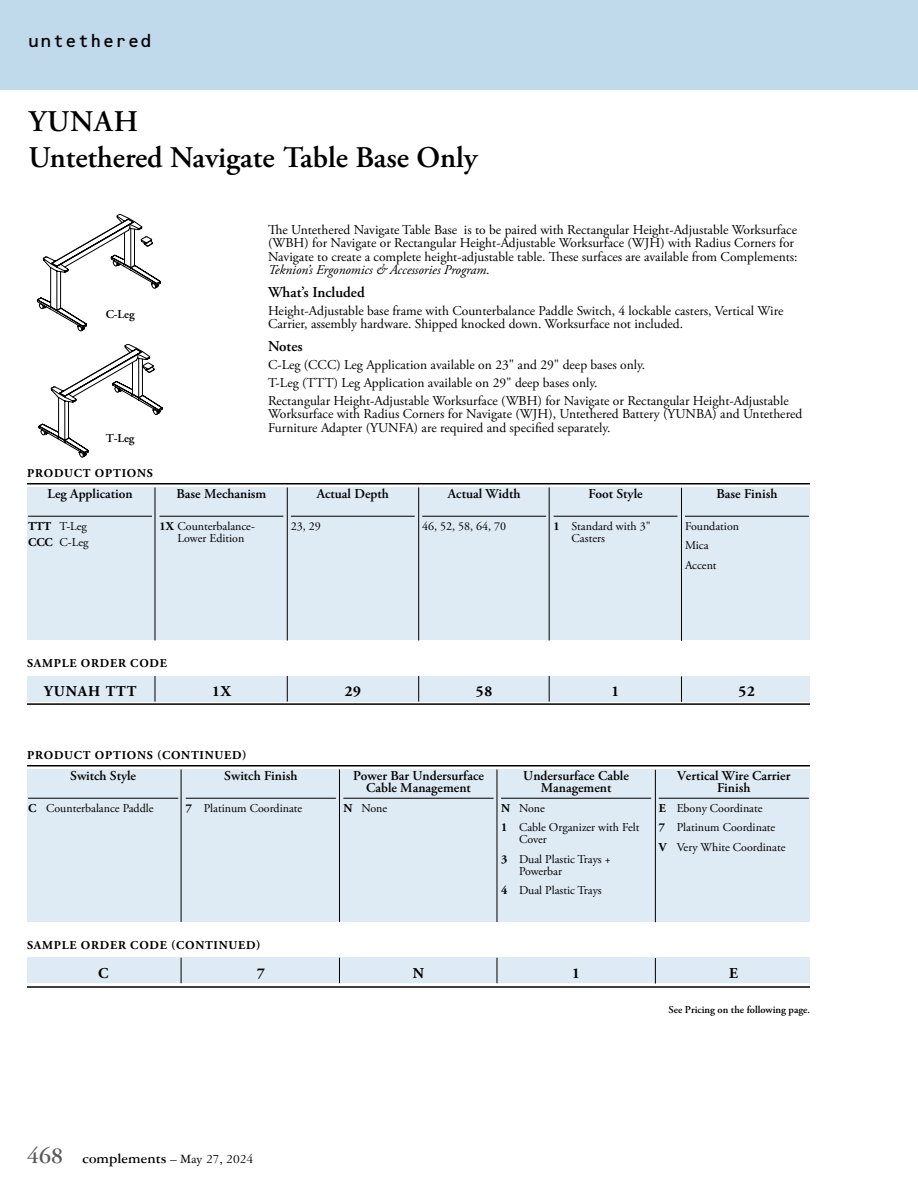
<style>
.page{position:relative;width:918px;height:1188px;background:#fff}
.page>*{position:absolute;margin:0;border:0;box-sizing:border-box;transform-origin:0 0}
.t1{font:600 30px/36px "Adobe Garamond Pro";letter-spacing:-.005em;color:#000}
.t2{font:18px "OCRB Std";letter-spacing:-.025em;color:#000}
.t3{font:700 15px "Garamond Three";color:#000}
.t4{font:700 15px "Adobe Garamond Pro";letter-spacing:.065em;color:#000}
.t5{font:600 15px "Adobe Garamond Pro";color:#000}
.t6{font:13.5px/13.5px "Adobe Garamond Pro";color:#000}
.t7{font:600 13.5px/12px "Adobe Garamond Pro";color:#000;text-align:center}
.t8{font:12px/19.5px "Adobe Garamond Pro";color:#000}
.t9{font:700 12px "Adobe Garamond Pro";letter-spacing:.065em;color:#000}
.t10{font:600 12px "Adobe Garamond Pro";color:#000}
.t11{font:600 10.5px "Adobe Garamond Pro";color:#000}
.s1{font-style:italic}
.s2{font-weight:700}
.s3{font-size:24px;color:#58595b}
.s4{font-weight:400;font-size:13.5px}
</style>
<div class="page">
<div style="left:0;top:0;width:918px;height:90px;background:#c0daec"></div>
<div style="left:27px;top:770px;width:783px;height:152px;background:#deeaf4"></div>
<hr style="left:28px;top:798px;width:150px;height:1px;background:#000">
<hr style="left:186px;top:798px;width:150px;height:1px;background:#000">
<hr style="left:343px;top:798px;width:151px;height:1px;background:#000">
<hr style="left:501px;top:798px;width:150px;height:1px;background:#000">
<hr style="left:659px;top:798px;width:150px;height:1px;background:#000">
<div style="left:27px;top:488px;width:783px;height:152px;background:#deeaf4"></div>
<hr style="left:28px;top:516px;width:124px;height:1px;background:#000">
<hr style="left:159px;top:516px;width:124px;height:1px;background:#000">
<hr style="left:291px;top:516px;width:124px;height:1px;background:#000">
<hr style="left:422px;top:516px;width:124px;height:1px;background:#000">
<hr style="left:554px;top:516px;width:123px;height:1px;background:#000">
<hr style="left:685px;top:516px;width:124px;height:1px;background:#000">
<hr style="left:27px;top:765px;width:783px;height:1px;background:#000">
<hr style="left:27px;top:483px;width:783px;height:1px;background:#000">
<hr style="left:655px;top:770px;width:1px;height:152px;background:#000">
<hr style="left:681px;top:488px;width:1px;height:153px;background:#000">
<hr style="left:27px;top:986px;width:783px;height:2px;background:#000">
<hr style="left:27px;top:703px;width:783px;height:2px;background:#000">
<div style="left:27px;top:958px;width:783px;height:25px;background:#deeaf4"></div>
<div style="left:27px;top:676px;width:783px;height:26px;background:#deeaf4"></div>
<svg style="left:655px;top:958px;width:1px;height:26px"></svg>
<svg style="left:681px;top:676px;width:1px;height:26px"></svg>
<hr style="left:339px;top:770px;width:1px;height:152px;background:#000">
<hr style="left:549px;top:488px;width:1px;height:153px;background:#000">
<svg style="left:339px;top:958px;width:1px;height:25px"></svg>
<svg style="left:549px;top:676px;width:1px;height:26px"></svg>
<hr style="left:181px;top:770px;width:1px;height:152px;background:#000">
<hr style="left:497px;top:770px;width:1px;height:152px;background:#000">
<hr style="left:155px;top:488px;width:1px;height:153px;background:#000">
<hr style="left:287px;top:488px;width:1px;height:153px;background:#000">
<hr style="left:418px;top:488px;width:1px;height:153px;background:#000">
<svg style="left:181px;top:958px;width:1px;height:25px"></svg>
<svg style="left:497px;top:958px;width:1px;height:25px"></svg>
<svg style="left:155px;top:676px;width:1px;height:26px"></svg>
<svg style="left:287px;top:676px;width:1px;height:26px"></svg>
<svg style="left:418px;top:676px;width:1px;height:26px"></svg>
<svg style="left:39px;top:344px;width:123px;height:114px"></svg>
<svg style="left:36px;top:214px;width:125px;height:118px"></svg>
<h2 class="t2" style="left:27px;top:31px;width:127px">untethered</h2>
<h1 class="t1" style="left:28px;top:104px;width:450px">YUNAH<br>Untethered Navigate Table Base Only</h1>
<p class="t10" style="left:106px;top:307px;width:31px">C-Leg</p>
<p class="t10" style="left:106px;top:431px;width:30px">T-Leg</p>
<p class="t6" style="left:268px;top:223px;width:531px">The Untethered Navigate Table Base is to be paired with Rectangular Height-Adjustable Worksurface (WBH) for Navigate or Rectangular Height-Adjustable Worksurface (WJH) with Radius Corners for Navigate to create a complete height-adjustable table. These surfaces are available from Complements:<br><span class="s1">Teknion’s Ergonomics &amp; Accessories Program</span>.</p>
<p class="t5" style="left:268px;top:283px;width:98px">What’s Included</p>
<p class="t6" style="left:268px;top:304px;width:517px">Height-Adjustable base frame with Counterbalance Paddle Switch, 4 lockable casters, Vertical Wire<br>Carrier, assembly hardware. Shipped knocked down. Worksurface not included.</p>
<p class="t5" style="left:268px;top:337px;width:36px">Notes</p>
<p class="t6" style="left:268px;top:356px;width:522px;line-height:18px">C-Leg (CCC) Leg Application available on 23" and 29" deep bases only.<br>T-Leg (TTT) Leg Application available on 29" deep bases only.<br>Rectangular Height-Adjustable Worksurface (WBH) for Navigate or Rectangular Height-Adjustable</p>
<p class="t6" style="left:268px;top:408px;width:536px">Worksurface with Radius Corners for Navigate (WJH), Untethered Battery (YUNBA) and Untethered<br>Furniture Adapter (YUNFA) are required and specified separately.</p>
<p class="t9" style="left:27px;top:466px;width:127px">PRODUCT OPTIONS</p>
<p class="t7" style="left:48px;top:488px;width:87px">Leg Application</p>
<p class="t8" style="left:28px;top:518px;width:62px;line-height:16.5px"><span class="s2">TTT</span> T-Leg<br><span class="s2">CCC</span> C-Leg</p>
<p class="t7" style="left:176px;top:488px;width:90px">Base Mechanism</p>
<p class="t8" style="left:177px;top:521px;width:79px;line-height:12px;text-indent:-18px"><span class="s2">1X</span> Counterbalance-<br>Lower Edition</p>
<p class="t7" style="left:317px;top:488px;width:74px">Actual Depth</p>
<p class="t8" style="left:291px;top:517px;width:31px">23, 29</p>
<p class="t7" style="left:448px;top:488px;width:74px">Actual Width</p>
<p class="t8" style="left:422px;top:517px;width:85px">46, 52, 58, 64, 70</p>
<p class="t7" style="left:588px;top:488px;width:56px">Foot Style</p>
<p class="t8" style="left:572px;top:521px;width:81px;line-height:12px;text-indent:-18px"><span class="s2">1</span> Standard with 3"<br>Casters</p>
<p class="t7" style="left:716px;top:488px;width:62px">Base Finish</p>
<p class="t8" style="left:685px;top:517px;width:56px">Foundation<br>Mica<br>Accent</p>
<p class="t9" style="left:27px;top:657px;width:141px">SAMPLE ORDER CODE</p>
<p class="t4" style="left:44px;top:683px;width:94px">YUNAH TTT</p>
<p class="t4" style="left:212px;top:683px;width:20px">1X</p>
<p class="t4" style="left:345px;top:683px;width:18px">29</p>
<p class="t4" style="left:476px;top:683px;width:18px">58</p>
<p class="t4" style="left:611px;top:683px;width:9px">1</p>
<p class="t4" style="left:738px;top:683px;width:18px">52</p>
<p class="t9" style="left:27px;top:748px;width:221px">PRODUCT OPTIONS (CONTINUED)</p>
<p class="t7" style="left:70px;top:770px;width:67px">Switch Style</p>
<p class="t8" style="left:28px;top:799px;width:127px"><span class="s2">C</span> Counterbalance Paddle</p>
<p class="t7" style="left:224px;top:770px;width:75px">Switch Finish</p>
<p class="t8" style="left:186px;top:799px;width:118px"><span class="s2">7</span> Platinum Coordinate</p>
<p class="t9" style="left:27px;top:938px;width:235px">SAMPLE ORDER CODE (CONTINUED)</p>
<p class="t7" style="left:353px;top:770px;width:132px">Power Bar Undersurface<br>Cable Management</p>
<p class="t8" style="left:343px;top:799px;width:45px"><span class="s2">N</span> None</p>
<p class="t7" style="left:523px;top:770px;width:107px">Undersurface Cable<br>Management</p>
<p class="t8" style="left:501px;top:799px;width:140px"><span class="s2">N</span> None<br><span class="s2">1</span> Cable Organizer with Felt</p>
<p class="t8" style="left:501px;top:830px;width:111px;text-indent:18px">Cover<br><span class="s2">3</span> Dual Plastic Trays +</p>
<p class="t8" style="left:501px;top:862px;width:102px;text-indent:18px">Powerbar<br><span class="s2">4</span> Dual Plastic Trays</p>
<p class="t7" style="left:677px;top:770px;width:115px">Vertical Wire Carrier<br>Finish</p>
<p class="t8" style="left:659px;top:799px;width:128px"><span class="s2">E</span> Ebony Coordinate<br><span class="s2">7</span> Platinum Coordinate<br><span class="s2">V</span> Very White Coordinate</p>
<p class="t4" style="left:98px;top:965px;width:12px">C</p>
<p class="t4" style="left:257px;top:965px;width:9px">7</p>
<p class="t4" style="left:413px;top:965px;width:13px">N</p>
<p class="t4" style="left:572px;top:965px;width:9px">1</p>
<p class="t4" style="left:729px;top:965px;width:10px">E</p>
<p class="t3" style="left:27px;top:1150px;width:228px"><span class="s3">468</span> complements <span class="s4">– May 27, 2024</span></p>
<p class="t11" style="left:668px;top:1004px;width:143px">See Pricing on the following page.</p>
</div>
